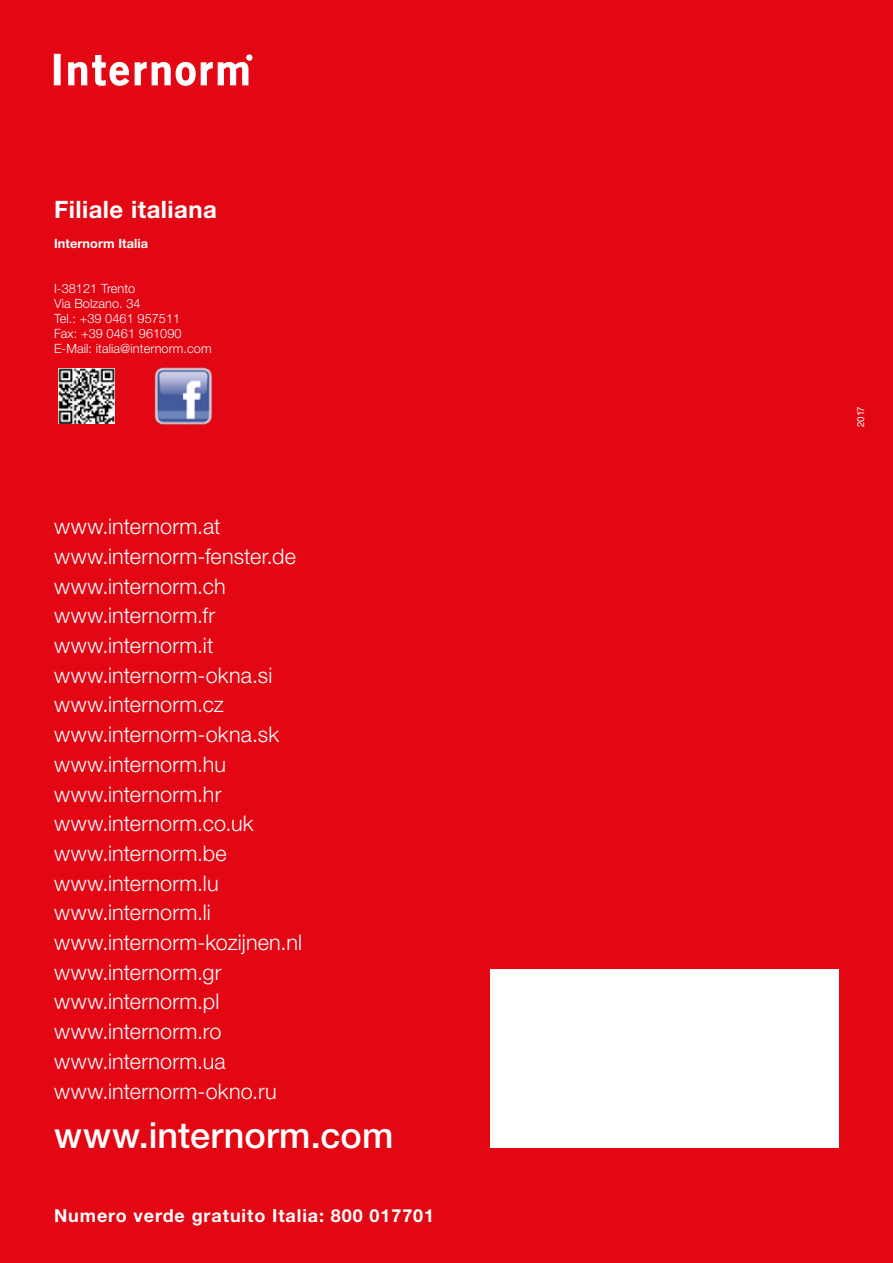
<style>
.page{position:relative;width:893px;height:1263px;background:#e30613}
.page>*{position:absolute;margin:0;border:0;box-sizing:border-box;transform-origin:0 0}
.t1{font:500 36px "Helvetica Neue LT Pro";letter-spacing:.005em;color:#fff}
.t2{font:700 24px "Helvetica Neue LT Pro";letter-spacing:.02em;color:#fff}
.t3{font:300 21.6px/29.7px "Helvetica Neue LT Pro";letter-spacing:.01em;color:#fff}
.t4{font:700 18px "Helvetica Neue LT Pro";letter-spacing:.05em;color:#fff}
.t5{font:300 12.75px/15px "Helvetica Neue LT Pro";letter-spacing:.005em;color:#fff}
.t6{font:700 12.75px "Helvetica Neue LT Pro";letter-spacing:.005em;color:#fff}
.t7{font:9.75px "Helvetica Neue LT Pro";color:#fff}
</style>
<div class="page">
<img style="left:154px;top:367px;width:58px;height:58px">
<div style="left:490px;top:969px;width:349px;height:179px;background:#fff"></div>
<svg style="left:54px;top:54px;width:6px;height:31px"></svg>
<svg style="left:68px;top:55px;width:184px;height:31px"></svg>
<img style="left:59px;top:368px;width:56px;height:56px">
<p class="t2" style="left:54px;top:194px;width:165px">Filiale italiana</p>
<p class="t6" style="left:54px;top:235px;width:96px">Internorm Italia</p>
<p class="t5" style="left:54px;top:280px;width:159px">I-38121 Trento<br>Via Bolzano. 34<br>Tel.: +39 0461 957511<br>Fax: +39 0461 961090<br>E-Mail: italia@internorm.com</p>
<p class="t3" style="left:54px;top:511px;width:250px">www.internorm.at www.internorm-fenster.de www.internorm.ch www.internorm.fr www.internorm.it www.internorm-okna.si www.internorm.cz www.internorm-okna.sk www.internorm.hu www.internorm.hr www.internorm.co.uk www.internorm.be www.internorm.lu www.internorm.li www.internorm-kozijnen.nl www.internorm.gr www.internorm.pl www.internorm.ro www.internorm.ua www.internorm-okno.ru</p>
<h1 class="t1" style="left:54px;top:1114px;width:341px">www.internorm.com</h1>
<p class="t4" style="left:54px;top:1204px;width:382px">Numero verde gratuito Italia: 800 017701</p>
<p class="t7" style="left:855px;top:427px;width:23px;rotate:-90deg">2017</p>
</div>
